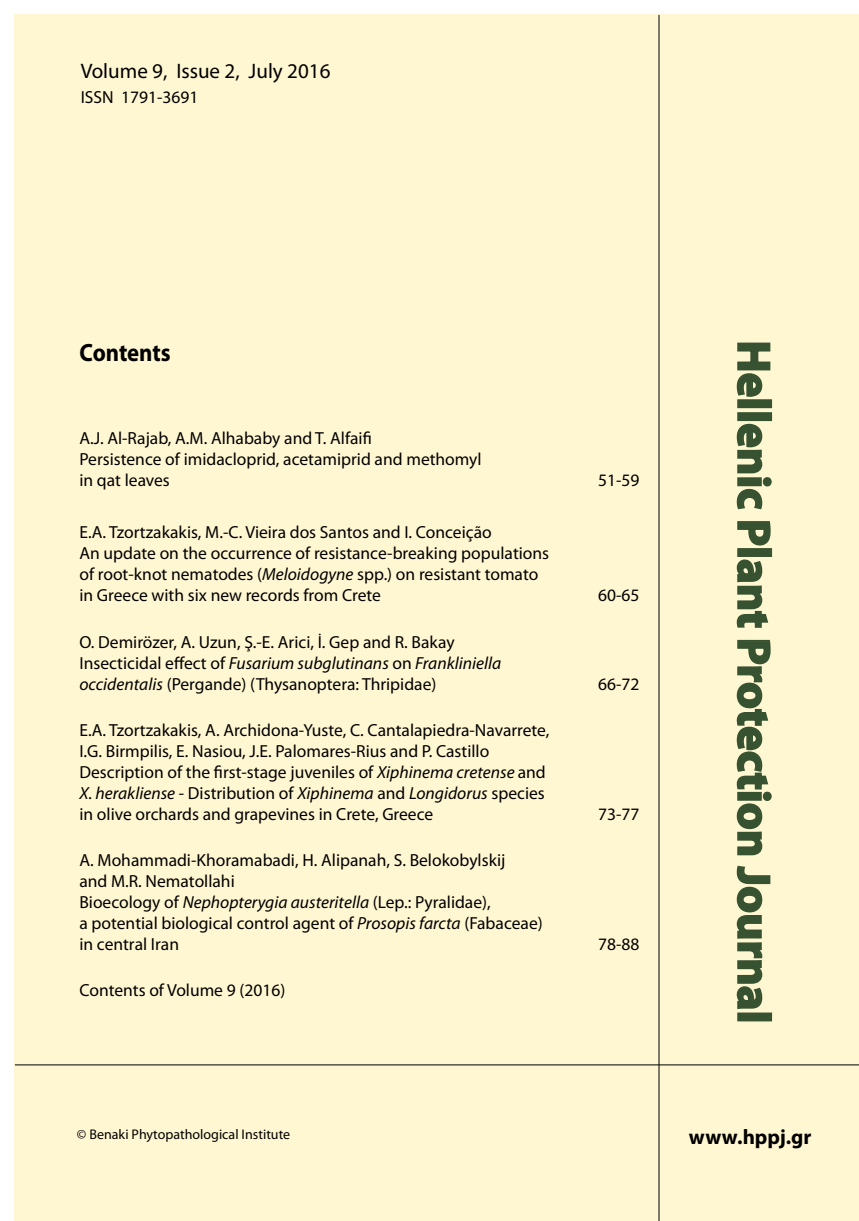
<style>
.page{position:relative;width:859px;height:1221px;background:#fff}
.page>*{position:absolute;margin:0;border:0;box-sizing:border-box;transform-origin:0 0}
.t1{font:700 46.55px "Myriad Pro";color:#375230}
.t2{font:700 25.03px "Myriad Pro";letter-spacing:-.005em;color:#000;scale:.91 1}
.t3{font:21px "Myriad Pro";color:#000}
.t4{font:700 21px "Myriad Pro";color:#000}
.t5{font:17.5px/21px "Myriad Pro";color:#000}
.t6{font:14px "Myriad Pro";color:#000}
.s1{font-style:italic}
</style>
<div class="page">
<div style="left:15px;top:15px;width:843px;height:1205px;background:#fff6d2"></div>
<hr style="left:658px;top:15px;width:1px;height:1205px;background:#000">
<hr style="left:15px;top:1064px;width:843px;height:1px;background:#000">
<p class="t3" style="left:81px;top:63px;width:251px">Volume 9, Issue 2, July 2016</p>
<p class="t5" style="left:81px;top:88px;width:119px">ISSN 1791-3691</p>
<p class="t2" style="left:80px;top:342px;width:102px">Contents</p>
<p class="t5" style="left:79px;top:429px;width:403px">A.J. Al-Rajab, A.M. Alhababy and T. Alfaifi<br>Persistence of imidacloprid, acetamiprid and methomyl in qat leaves</p>
<p class="t5" style="left:79px;top:523px;width:471px">E.A. Tzortzakakis, M.-C. Vieira dos Santos and I. Conceição<br>An update on the occurrence of resistance-breaking populations of root-knot nematodes (<span class="s1">Meloidogyne</span> spp.) on resistant tomato in Greece with six new records from Crete</p>
<p class="t5" style="left:79px;top:632px;width:423px">O. Demirözer, A. Uzun, Ş.-E. Arici, İ. Gep and R. Bakay<br>Insecticidal effect of <span class="s1">Fusarium subglutinans</span> on <span class="s1">Frankliniella occidentalis</span> (Pergande) (Thysanoptera: Thripidae)</p>
<p class="t5" style="left:79px;top:720px;width:471px">E.A. Tzortzakakis, A. Archidona-Yuste, C. Cantalapiedra-Navarrete, I.G. Birmpilis, E. Nasiou, J.E. Palomares-Rius and P. Castillo Description of the first-stage juveniles of <span class="s1">Xiphinema cretense</span> and <span class="s1">X. herakliense</span> - Distribution of <span class="s1">Xiphinema</span> and <span class="s1">Longidorus</span> species in olive orchards and grapevines in Crete, Greece</p>
<p class="t5" style="left:79px;top:850px;width:464px">A. Mohammadi-Khoramabadi, H. Alipanah, S. Belokobylskij<br>and M.R. Nematollahi<br>Bioecology of <span class="s1">Nephopterygia austeritella</span> (Lep.: Pyralidae),<br>a potential biological control agent of <span class="s1">Prosopis farcta</span> (Fabaceae) in central Iran</p>
<p class="t5" style="left:79px;top:980px;width:207px">Contents of Volume 9 (2016)</p>
<p class="t5" style="left:598px;top:471px;width:43px">51-59</p>
<p class="t5" style="left:598px;top:586px;width:43px">60-65</p>
<p class="t5" style="left:598px;top:674px;width:43px">66-72</p>
<p class="t5" style="left:598px;top:804px;width:43px">73-77</p>
<p class="t5" style="left:598px;top:934px;width:43px">78-88</p>
<p class="t6" style="left:77px;top:1128px;width:215px">© Benaki Phytopathological Institute</p>
<p class="t1" style="left:771px;top:340px;width:684px;rotate:90deg">Hellenic Plant Protection Journal</p>
<p class="t4" style="left:688px;top:1128px;width:124px">www.hppj.gr</p>
</div>
